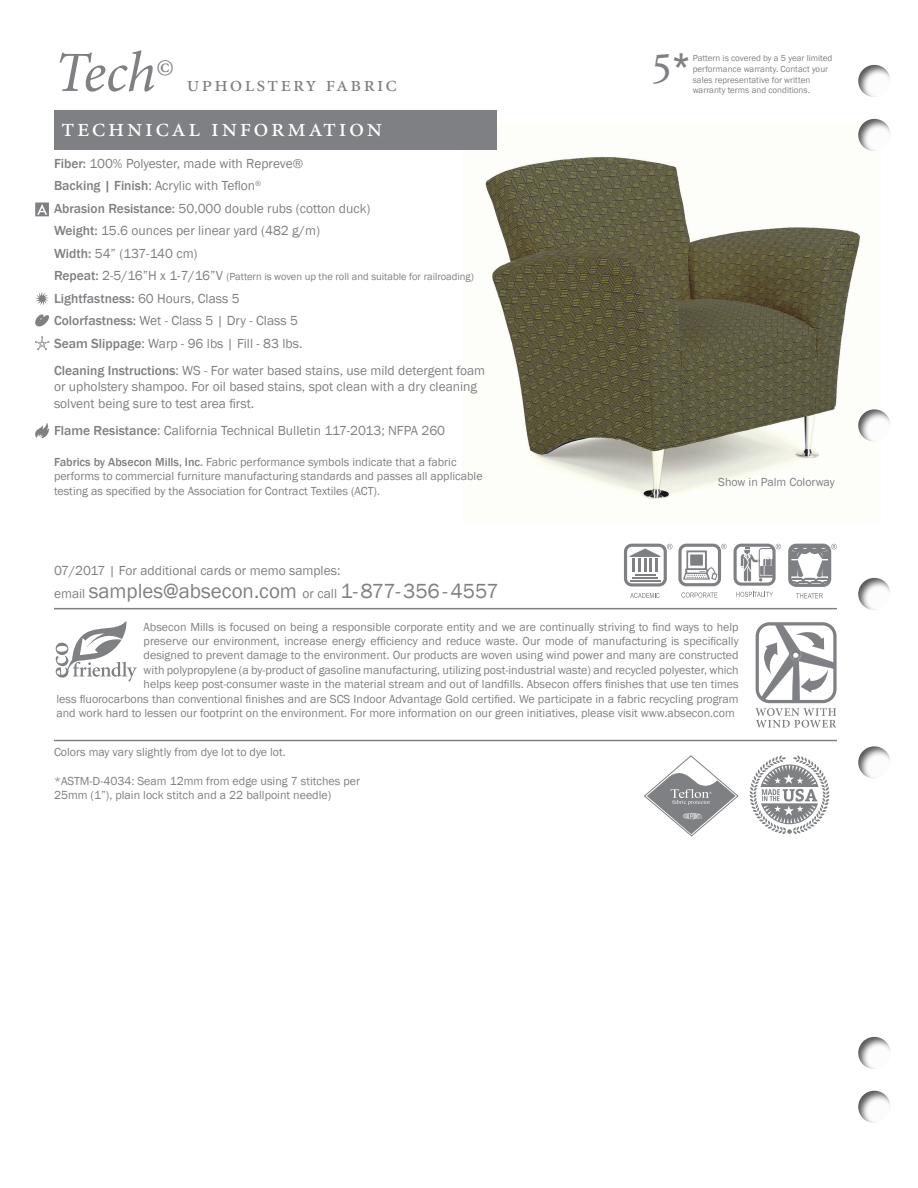
<style>
.page{position:relative;width:918px;height:1188px;background:#fff}
.page>*{position:absolute;margin:0;border:0;box-sizing:border-box;transform-origin:0 0}
.t1{font:italic 57px "Minion Pro";color:#7e8083}
.t2{font:48px "Minion Exp";color:#7e8083}
.t3{font:500 34.5px "Franklin Gothic";color:#7e8083}
.t4{font:27px "Minion Exp";letter-spacing:.08em;color:#fff}
.t5{font:italic 25.35px "Minion Pro";color:#7e8083}
.t6{font:22.5px "Minion Exp";letter-spacing:.08em;color:#7e8083}
.t7{font:21px "Franklin Gothic";color:#7e8083}
.t8{font:13.5px/16.5px "Franklin Gothic";color:#7e8083}
.t9{font:500 13.5px "Franklin Gothic";color:#7e8083}
.t10{font:12px/14.4px "Franklin Gothic";color:#7e8083}
.t11{font:10.5px "Franklin Gothic";color:#7e8083}
.t12{font:9px/10.8px "Franklin Gothic";color:#7e8083}
.s1{font-weight:500}
.s2{font-weight:500;font-size:13.5px}
.s3{font-size:13.5px}
.s4{font-weight:400}
</style>
<div class="page">
<img style="left:485px;top:156px;width:376px;height:344px">
<div style="left:54px;top:110px;width:443px;height:40px;background:#7e8083"></div>
<hr style="left:54px;top:608px;width:783px;height:1px;background:#7e8083">
<hr style="left:54px;top:740px;width:783px;height:1px;background:#7e8083">
<svg style="left:750px;top:755px;width:80px;height:79px"></svg>
<svg style="left:644px;top:756px;width:94px;height:80px"></svg>
<svg style="left:35px;top:292px;width:14px;height:14px"></svg>
<svg style="left:35px;top:314px;width:14px;height:12px"></svg>
<svg style="left:35px;top:336px;width:14px;height:14px"></svg>
<svg style="left:35px;top:424px;width:14px;height:14px"></svg>
<svg style="left:35px;top:202px;width:14px;height:14px"></svg>
<svg style="left:56px;top:621px;width:81px;height:60px"></svg>
<svg style="left:755px;top:622px;width:82px;height:106px"></svg>
<div style="left:624px;top:544px;width:43px;height:43px;border:3px solid #7e8083;border-radius:6px"></div>
<svg style="left:667px;top:544px;width:6px;height:5px"></svg>
<hr style="left:635px;top:574px;width:20px;height:2px;background:#7e8083">
<hr style="left:632px;top:577px;width:26px;height:2px;background:#7e8083">
<hr style="left:630px;top:581px;width:30px;height:1px;background:#7e8083">
<svg style="left:630px;top:549px;width:30px;height:23px"></svg>
<svg style="left:630px;top:593px;width:30px;height:5px"></svg>
<div style="left:678px;top:544px;width:43px;height:42px;border:3px solid #7e8083;border-radius:6px"></div>
<svg style="left:683px;top:544px;width:44px;height:36px"></svg>
<svg style="left:681px;top:592px;width:37px;height:6px"></svg>
<div style="left:734px;top:544px;width:42px;height:42px;border:3px solid #7e8083;border-radius:6px"></div>
<svg style="left:740px;top:544px;width:41px;height:38px"></svg>
<svg style="left:736px;top:592px;width:37px;height:5px"></svg>
<svg style="left:788px;top:544px;width:49px;height:43px"></svg>
<svg style="left:796px;top:593px;width:27px;height:5px"></svg>
<div style="left:857px;top:64px;width:36px;height:36px;background:#231f20;opacity:.75"></div>
<div style="left:857px;top:118px;width:36px;height:36px;background:#231f20;opacity:.75"></div>
<div style="left:857px;top:408px;width:36px;height:36px;background:#231f20;opacity:.75"></div>
<div style="left:857px;top:577px;width:36px;height:36px;background:#231f20;opacity:.75"></div>
<div style="left:857px;top:745px;width:36px;height:36px;background:#231f20;opacity:.75"></div>
<div style="left:857px;top:1036px;width:36px;height:36px;background:#231f20;opacity:.75"></div>
<div style="left:857px;top:1090px;width:36px;height:35px;background:#231f20;opacity:.75"></div>
<p class="t1" style="left:54px;top:34px;width:103px">Tech</p>
<p class="t5" style="left:156px;top:51px;width:19px">©</p>
<p class="t6" style="left:187px;top:75px;width:212px">upholstery fabric</p>
<p class="t4" style="left:61px;top:117px;width:323px">technical information</p>
<p class="t8" style="left:54px;top:156px;width:251px"><span class="s1">Fiber:</span> 100% Polyester, made with Repreve®</p>
<p class="t8" style="left:54px;top:178px;width:209px"><span class="s1">Backing | Finish</span>: Acrylic with Teflon<sup>®</sup></p>
<p class="t8" style="left:54px;top:201px;width:318px"><span class="s1">Abrasion Resistance:</span> 50,000 double rubs (cotton duck)</p>
<p class="t8" style="left:54px;top:223px;width:267px"><span class="s1">Weight:</span> 15.6 ounces per linear yard (482 g/m)</p>
<p class="t8" style="left:54px;top:246px;width:145px"><span class="s1">Width:</span> 54” (137-140 cm)</p>
<p class="t11" style="left:54px;top:270px;width:421px"><span class="s2">Repeat:</span> <span class="s3">2-5/16”H x 1-7/16”V</span> (Pattern is woven up the roll and suitable for railroading)</p>
<p class="t9" style="left:54px;top:290px;width:187px">Lightfastness: <span class="s4">60 Hours, Class 5</span></p>
<p class="t8" style="left:54px;top:313px;width:246px"><span class="s1">Colorfastness:</span> Wet - Class 5 | Dry - Class 5</p>
<p class="t8" style="left:54px;top:336px;width:250px"><span class="s1">Seam Slippage</span>: Warp - 96 lbs | Fill - 83 lbs.</p>
<p class="t8" style="left:54px;top:363px;width:433px"><span class="s1">Cleaning Instructions</span>: WS - For water based stains, use mild detergent foam or upholstery shampoo. For oil based stains, spot clean with a dry cleaning solvent being sure to test area first.</p>
<p class="t8" style="left:54px;top:423px;width:393px"><span class="s1">Flame Resistance</span>: California Technical Bulletin 117-2013; NFPA 260</p>
<p class="t10" style="left:54px;top:455px;width:430px"><span class="s1">Fabrics by Absecon Mills, Inc.</span> Fabric performance symbols indicate that a fabric performs to commercial furniture manufacturing standards and passes all applicable testing as specified by the Association for Contract Textiles (ACT).</p>
<p class="t8" style="left:54px;top:562px;width:288px">07/2017 | For additional cards or memo samples:</p>
<p class="t7" style="left:54px;top:578px;width:446px"><span class="s3">email</span> samples@absecon.com <span class="s3">or call</span> 1-877-356- 4557</p>
<p class="t2" style="left:652px;top:42px;width:21px">5</p>
<p class="t3" style="left:671px;top:45px;width:22px">*</p>
<p class="t12" style="left:693px;top:53px;width:141px">Pattern is covered by a 5 year limited performance warranty. Contact your sales representative for written warranty terms and conditions.</p>
<p class="t10" style="left:718px;top:475px;width:118px">Show in Palm Colorway</p>
<p class="t10" style="left:144px;top:620px;width:597px">Absecon Mills is focused on being a responsible corporate entity and we are continually striving to find ways to help</p>
<p class="t10" style="left:144px;top:634px;width:597px">preserve our environment, increase energy efficiency and reduce waste. Our mode of manufacturing is specifically</p>
<p class="t10" style="left:144px;top:648px;width:597px">designed to prevent damage to the environment. Our products are woven using wind power and many are constructed</p>
<p class="t10" style="left:144px;top:663px;width:597px">with polypropylene (a by-product of gasoline manufacturing, utilizing post-industrial waste) and recycled polyester, which</p>
<p class="t10" style="left:144px;top:677px;width:597px">helps keep post-consumer waste in the material stream and out of landfills. Absecon offers finishes that use ten times</p>
<p class="t10" style="left:56px;top:692px;width:684px">less fluorocarbons than conventional finishes and are SCS Indoor Advantage Gold certified. We participate in a fabric recycling program</p>
<p class="t10" style="left:56px;top:706px;width:680px">and work hard to lessen our footprint on the environment. For more information on our green initiatives, please visit www.absecon.com</p>
<p class="t10" style="left:54px;top:745px;width:233px">Colors may vary slightly from dye lot to dye lot.</p>
<p class="t10" style="left:54px;top:774px;width:307px">*ASTM-D-4034: Seam 12mm from edge using 7 stitches per<br>25mm (1”), plain lock stitch and a 22 ballpoint needle)</p>
</div>
